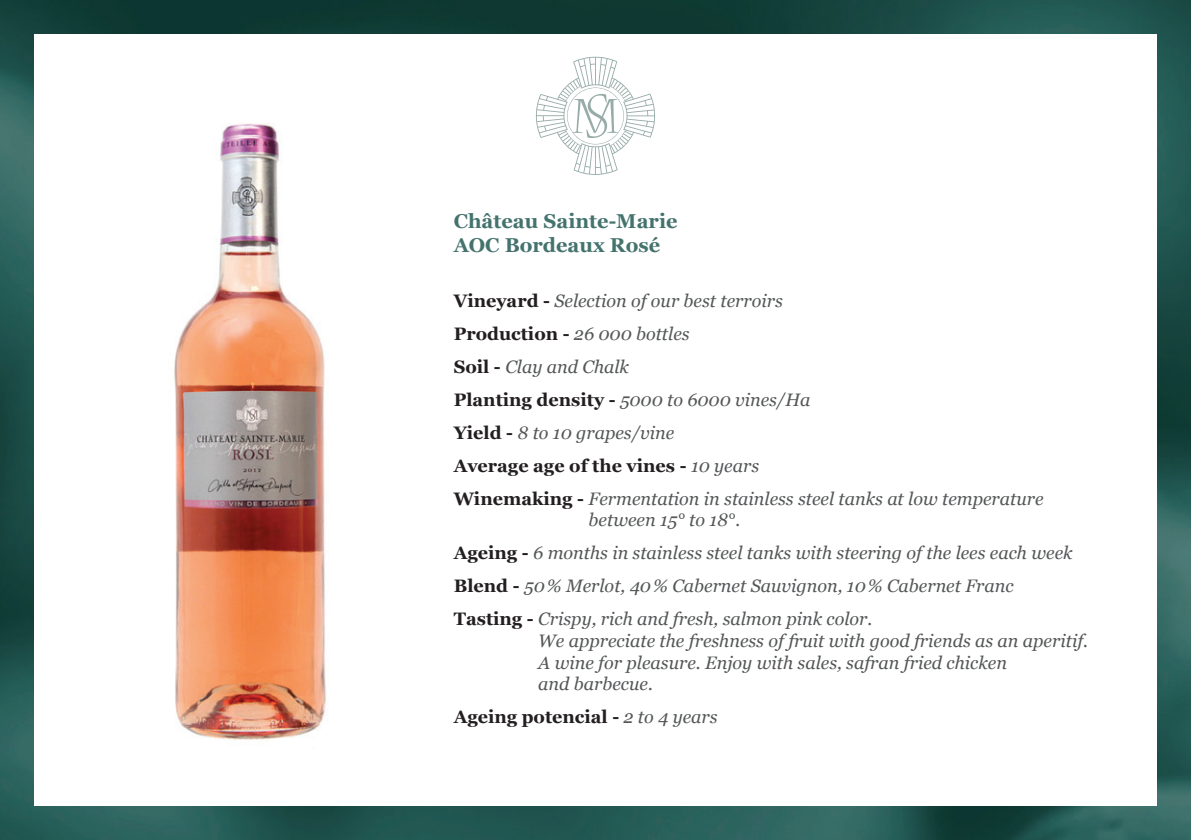
<style>
.page{position:relative;width:1191px;height:840px;background:#fff}
.page>*{position:absolute;margin:0;border:0;box-sizing:border-box;transform-origin:0 0}
.t1{font:700 20px/24px "Georgia";color:#44736e}
.t2{font:italic 18px/33px "Georgia";color:#545657}
.t3{font:700 18px "Georgia";color:#231f20}
.s1{font-weight:700;font-style:normal;color:#231f20}
.s2{font-weight:400;font-style:italic;color:#545657}
</style>
<div class="page">
<img style="left:0;top:0;width:1191px;height:839px">
<div style="left:34px;top:34px;width:1123px;height:771px;background:#fff"></div>
<svg style="left:536px;top:57px;width:119px;height:118px"></svg>
<img style="left:174px;top:123px;width:152px;height:617px">
<p class="t1" style="left:454px;top:209px;width:225px">Château Sainte-Marie<br>AOC Bordeaux Rosé</p>
<p class="t2" style="left:454px;top:284px;width:591px"><span class="s1">Vineyard -</span> Selection of our best terroirs<br><span class="s1">Production -</span> 26 000 bottles<br><span class="s1">Soil -</span> Clay and Chalk<br><span class="s1">Planting density -</span> 5000 to 6000 vines/Ha<br><span class="s1">Yield -</span> 8 to 10 grapes/vine<br><span class="s1">Average age of the vines -</span> 10 years<br><span class="s1">Winemaking -</span> Fermentation in stainless steel tanks at low temperature</p>
<p class="t2" style="left:454px;top:503px;width:620px;text-indent:135px">between 15° to 18°.<br><span class="s1">Ageing -</span> 6 months in stainless steel tanks with steering of the lees each week <span class="s1">Blend -</span> 50% Merlot, 40% Cabernet Sauvignon, 10% Cabernet Franc <span class="s1">Tasting -</span> Crispy, rich and fresh, salmon pink color.</p>
<p class="t2" style="left:538px;top:629px;width:551px;line-height:21.6px">We appreciate the freshness of fruit with good friends as an aperitif.<br>A wine for pleasure. Enjoy with sales, safran fried chicken<br>and barbecue.</p>
<p class="t3" style="left:454px;top:706px;width:265px">Ageing potencial - <span class="s2">2 to 4 years</span></p>
</div>
